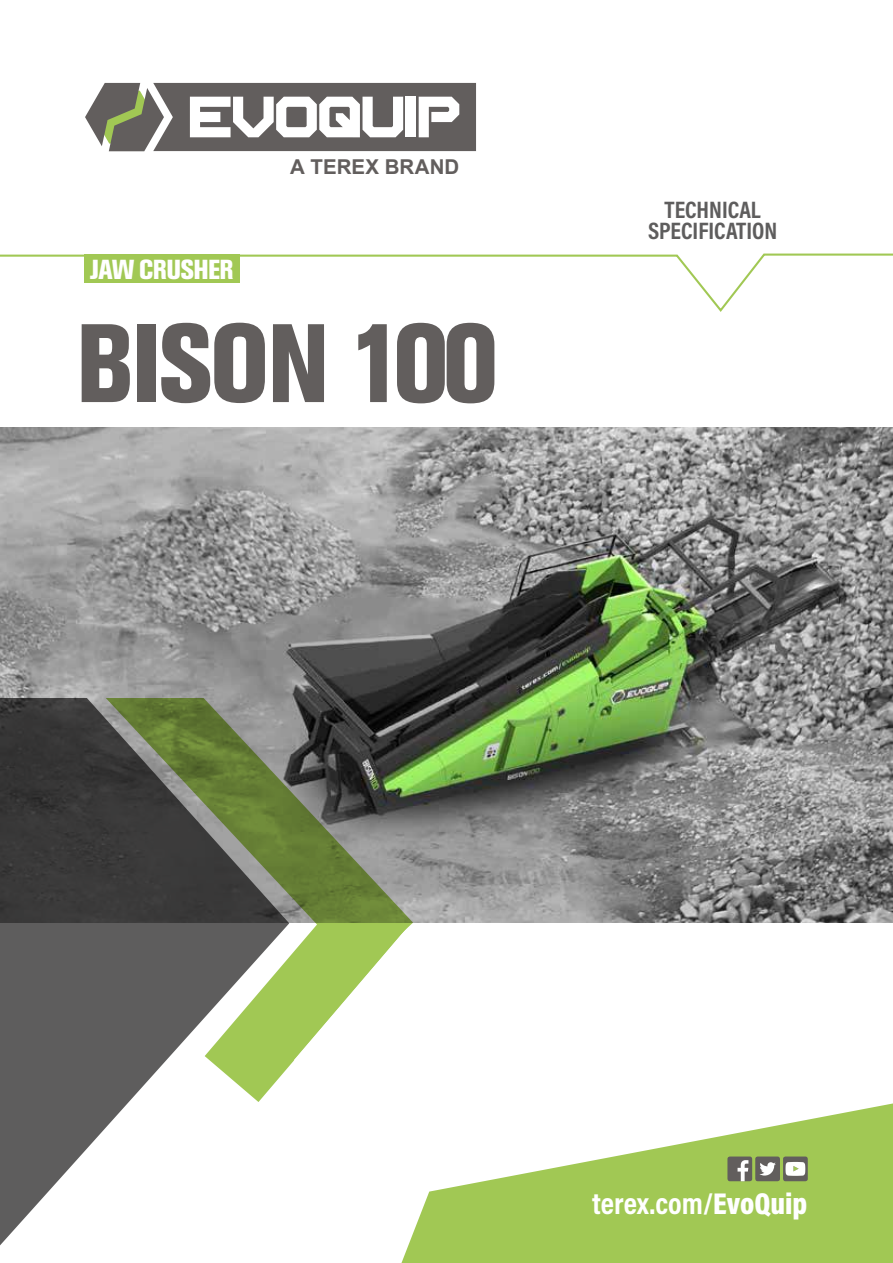
<style>
.page{position:relative;width:893px;height:1263px;background:#fff}
.page>*{position:absolute;margin:0;border:0;box-sizing:border-box;transform-origin:0 0}
.t1{font:800 condensed 110.25px "Akzidenz Grotesk Pro";letter-spacing:-.02em;color:#625e5d}
.t2{font:700 30.3px "Acumin Pro Cond";color:#fff}
.t3{font:800 condensed 27.3px "Akzidenz Grotesk Pro";letter-spacing:-.02em;color:#fff}
.t4{font:700 24px/21px "Acumin Pro Cond";color:#5e5d5d;text-align:center}
.t5{font:700 20.55px "Arial";color:#625e5d}
.s1{font-weight:900}
</style>
<div class="page">
<img style="left:0;top:427px;width:893px;height:496px">
<svg style="left:85px;top:83px;width:391px;height:68px"></svg>
<svg style="left:0;top:253px;width:893px;height:59px"></svg>
<div style="left:84px;top:255px;width:155px;height:28px;background:#a1c854"></div>
<svg style="left:401px;top:1103px;width:492px;height:160px;fill:#a1c854"></svg>
<div style="left:783px;top:1156px;width:25px;height:25px;background:#625e5d;border-radius:2px"></div>
<svg style="left:785px;top:1162px;width:20px;height:14px"></svg>
<div style="left:755px;top:1156px;width:25px;height:25px;background:#625e5d;border-radius:2px"></div>
<svg style="left:759px;top:1162px;width:17px;height:13px"></svg>
<div style="left:727px;top:1156px;width:25px;height:25px;background:#625e5d;border-radius:2px"></div>
<svg style="left:737px;top:1160px;width:11px;height:21px"></svg>
<svg style="left:0;top:699px;width:205px;height:547px;fill:#5e5d5d"></svg>
<svg style="left:0;top:699px;width:84px;height:375px;background:#474646"></svg>
<svg style="left:205px;top:971px;width:89px;height:131px;fill:#a1c854"></svg>
<svg style="left:413px;top:699px;width:40px;height:224px;background:#727f69"></svg>
<svg style="left:294px;top:907px;width:157px;height:153px"></svg>
<svg style="left:105px;top:699px;width:308px;height:272px;background:#646d53"></svg>
<p class="t3" style="left:90px;top:252px;width:145px">JAW CRUSHER</p>
<p class="t5" style="left:290px;top:153px;width:171px">A TEREX BRAND</p>
<h1 class="t1" style="left:76px;top:292px;width:424px">BISON 100</h1>
<p class="t4" style="left:648px;top:198px;width:131px">TECHNICAL<br>SPECIFICATION</p>
<p class="t2" style="left:593px;top:1183px;width:216px">terex.com/<span class="s1">EvoQuip</span></p>
</div>
